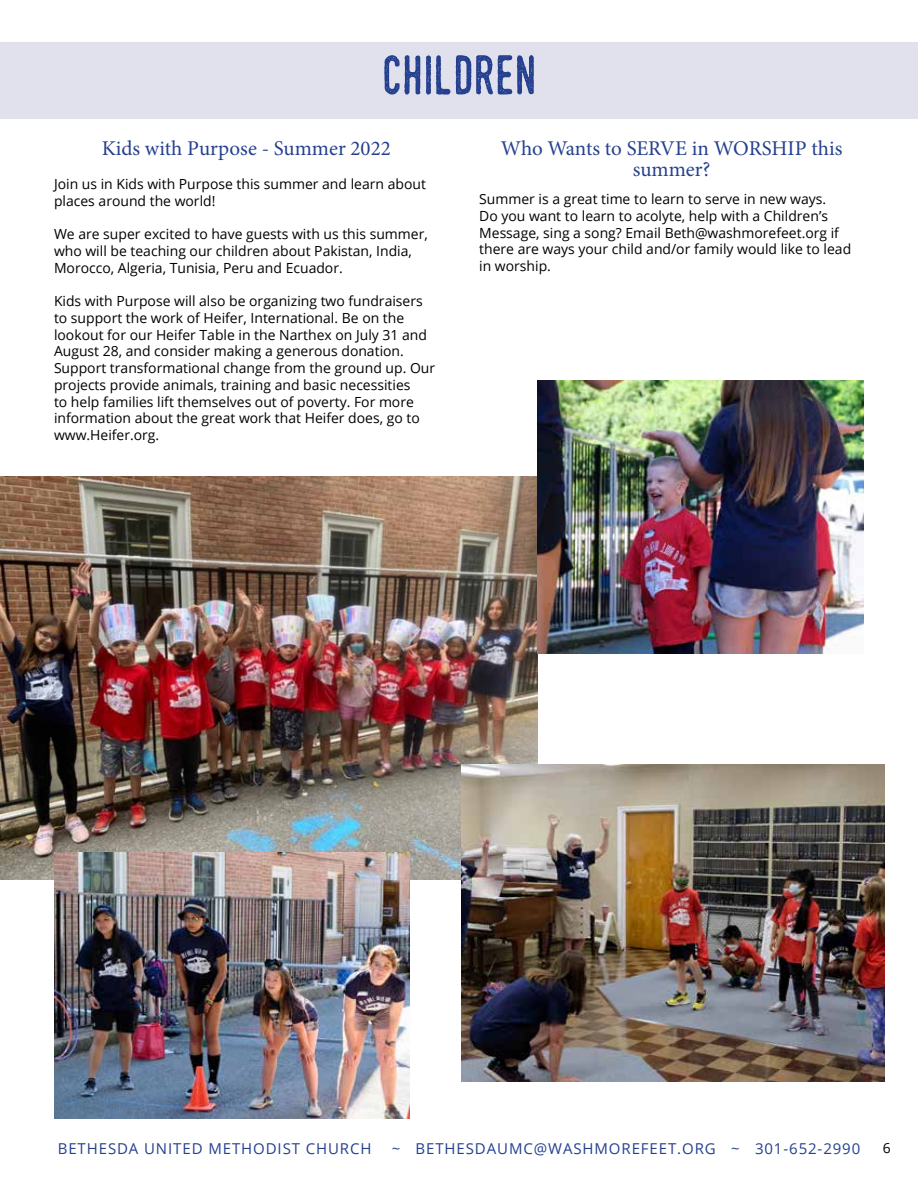
<style>
.page{position:relative;width:918px;height:1188px;background:#fff}
.page>*{position:absolute;margin:0;border:0;box-sizing:border-box;transform-origin:0 0}
.t1{font:54px "Swistblnk Monthoers";color:#25408f}
.t2{font:21px/21px "Minion Pro";color:#25408f;text-align:center}
.t3{font:15px "Open Sans";letter-spacing:.06em;color:#25408f}
.t4{font:13.95px/16.8px "Open Sans";color:#000}
</style>
<div class="page">
<div style="left:0;top:42px;width:918px;height:77px;background:#e1e0ed"></div>
<img style="left:0;top:476px;width:538px;height:403px">
<img style="left:462px;top:765px;width:422px;height:316px">
<img style="left:54px;top:852px;width:355px;height:267px">
<img style="left:538px;top:380px;width:326px;height:274px">
<h1 class="t1" style="left:382px;top:42px;width:156px">CHILDREN</h1>
<h2 class="t2" style="left:102px;top:138px;width:291px">Kids with Purpose - Summer 2022</h2>
<p class="t4" style="left:54px;top:175px;width:373px">Join us in Kids with Purpose this summer and learn about places around the world!</p>
<p class="t4" style="left:54px;top:225px;width:375px">We are super excited to have guests with us this summer, who will be teaching our children about Pakistan, India,<br>Morocco, Algeria, Tunisia, Peru and Ecuador.</p>
<p class="t4" style="left:54px;top:292px;width:383px">Kids with Purpose will also be organizing two fundraisers to support the work of Heifer, International. Be on the lookout for our Heifer Table in the Narthex on July 31 and August 28, and consider making a generous donation.<br>Support transformational change from the ground up. Our projects provide animals, training and basic necessities<br>to help families lift themselves out of poverty. For more information about the great work that Heifer does, go to www.Heifer.org.</p>
<h2 class="t2" style="left:501px;top:138px;width:343px">Who Wants to SERVE in WORSHIP this summer?</h2>
<p class="t4" style="left:479px;top:190px;width:374px">Summer is a great time to learn to serve in new ways.<br>Do you want to learn to acolyte, help with a Children’s Message, sing a song? Email Beth@washmorefeet.org if there are ways your child and/or family would like to lead in worship.</p>
<p class="t3" style="left:58px;top:1138px;width:315px">BETHESDA UNITED METHODIST CHURCH</p>
<p class="t3" style="left:392px;top:1138px;width:470px">~ BETHESDAUMC@WASHMOREFEET.ORG ~ 301-652-2990</p>
<p class="t4" style="left:883px;top:1139px;width:9px">6</p>
</div>
